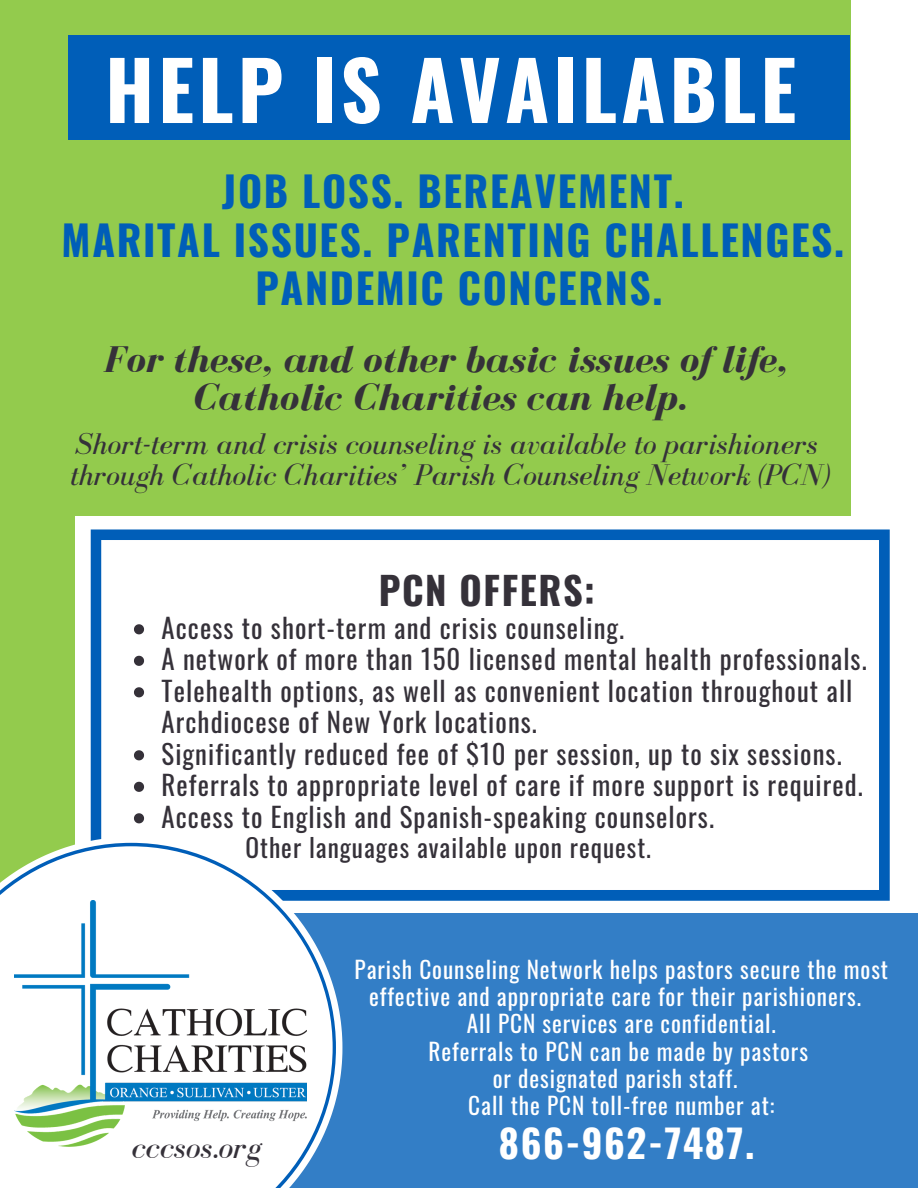
<style>
.page{position:relative;width:918px;height:1188px;background:#fff}
.page>*{position:absolute;margin:0;border:0;box-sizing:border-box;transform-origin:0 0}
.t1{font:700 80.4px "Oswald";letter-spacing:.05em;color:#fff}
.t2{font:700 41.25px "Oswald";letter-spacing:.04em;color:#005eb8}
.t3{font:700 38.7px "Oswald";letter-spacing:.04em;color:#fff}
.t4{font:italic 700 38.25px "Bodoni FLF";color:#353139}
.t5{font:700 38.25px "Oswald";letter-spacing:.04em;color:#353139}
.t6{font:italic 33.15px "Bodoni FLF";color:#353139}
.t7{font:italic 30.75px "Bodoni FLF";color:#353139}
.t8{font:26.85px/31.5px "Oswald";letter-spacing:.04em;color:#353139}
.t9{font:25.35px "Oswald";letter-spacing:.04em;color:#353139}
.t10{font:23.25px/27.3px "Oswald";letter-spacing:.04em;color:#fff;text-align:center}
</style>
<div class="page">
<div style="left:3px;top:913px;width:915px;height:275px;background:#337ec6"></div>
<div style="left:0;top:0;width:850px;height:887px;background:#93cb4d"></div>
<div style="left:76px;top:516px;width:828px;height:371px;background:#fff"></div>
<svg style="left:91px;top:529px;width:799px;height:372px"></svg>
<div style="left:68px;top:35px;width:782px;height:105px;background:#005eb8"></div>
<svg style="left:75px;top:837px;width:267px;height:262px"></svg>
<svg style="left:0;top:843px;width:336px;height:345px;fill:#fff"></svg>
<svg style="left:134px;top:624px;width:10px;height:10px"></svg>
<svg style="left:134px;top:656px;width:10px;height:10px"></svg>
<svg style="left:134px;top:687px;width:10px;height:10px"></svg>
<svg style="left:134px;top:750px;width:10px;height:10px"></svg>
<svg style="left:134px;top:782px;width:10px;height:10px"></svg>
<svg style="left:134px;top:813px;width:10px;height:10px"></svg>
<img style="left:14px;top:900px;width:293px;height:246px">
<p class="t1" style="left:105px;top:27px;width:693px">HELP IS AVAILABLE</p>
<p class="t2" style="left:222px;top:159px;width:463px">JOB LOSS. BEREAVEMENT.</p>
<p class="t2" style="left:62px;top:208px;width:784px">MARITAL ISSUES. PARENTING CHALLENGES.</p>
<p class="t2" style="left:255px;top:256px;width:409px">PANDEMIC CONCERNS.</p>
<p class="t4" style="left:104px;top:339px;width:685px">For these, and other basic issues of life,</p>
<p class="t4" style="left:192px;top:377px;width:497px">Catholic Charities can help.</p>
<p class="t7" style="left:75px;top:427px;width:744px">Short-term and crisis counseling is available to parishioners</p>
<p class="t7" style="left:70px;top:458px;width:762px">through Catholic Charities’ Parish Counseling Network (PCN)</p>
<p class="t5" style="left:379px;top:561px;width:218px">PCN OFFERS:</p>
<p class="t8" style="left:162px;top:611px;width:464px">Access to short-term and crisis counseling.</p>
<p class="t8" style="left:162px;top:643px;width:707px">A network of more than 150 licensed mental health professionals.</p>
<p class="t8" style="left:162px;top:674px;width:692px">Telehealth options, as well as convenient location throughout all<br>Archdiocese of New York locations.</p>
<p class="t8" style="left:162px;top:737px;width:682px">Significantly reduced fee of $10 per session, up to six sessions.</p>
<p class="t8" style="left:162px;top:769px;width:703px">Referrals to appropriate level of care if more support is required.</p>
<p class="t8" style="left:162px;top:800px;width:554px">Access to English and Spanish-speaking counselors.</p>
<p class="t9" style="left:245px;top:828px;width:407px">Other languages available upon request.</p>
<p class="t6" style="left:132px;top:1129px;width:131px">cccsos.org</p>
<p class="t10" style="left:355px;top:955px;width:535px">Parish Counseling Network helps pastors secure the most effective and appropriate care for their parishioners.</p>
<p class="t10" style="left:467px;top:1009px;width:310px">All PCN services are confidential.</p>
<p class="t10" style="left:428px;top:1036px;width:381px">Referrals to PCN can be made by pastors</p>
<p class="t10" style="left:493px;top:1064px;width:246px">or designated parish staff.</p>
<p class="t10" style="left:468px;top:1091px;width:308px">Call the PCN toll-free number at:</p>
<p class="t3" style="left:499px;top:1113px;width:257px">866-962-7487.</p>
</div>
